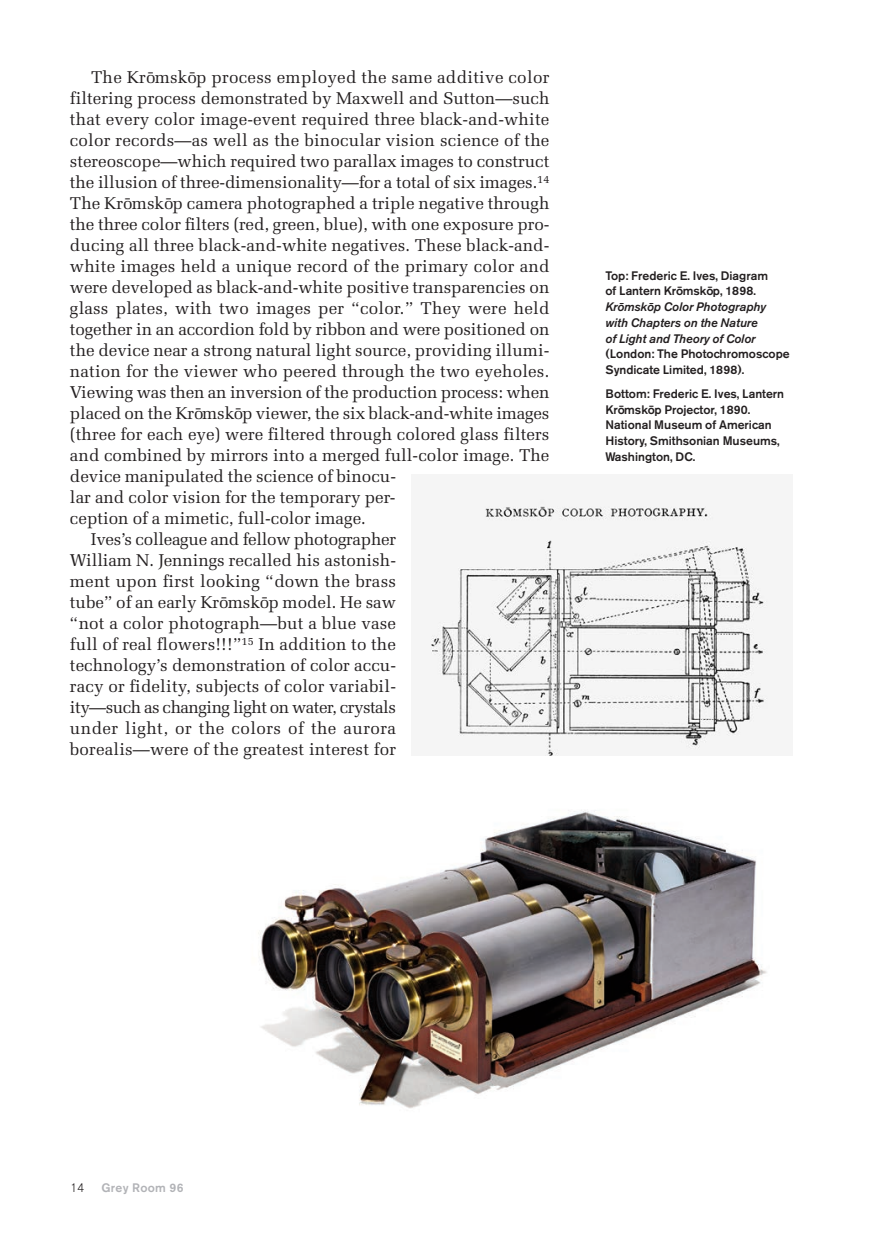
<style>
.page{position:relative;width:882px;height:1245px;background:#fff}
.page>*{position:absolute;margin:0;border:0;box-sizing:border-box;transform-origin:0 0}
.t1{font:17.15px/21px "Melior";color:#231f20}
.t2{font:500 12.25px/15.8px "Akzidenz Grotesk BE";color:#231f20}
.t3{font:500 12.25px "Akzidenz Grotesk BE";letter-spacing:.025em;color:#b2b3b7}
.t4{font:300 12.25px "Akzidenz Grotesk BE";color:#231f20}
.s1{font-style:italic}
</style>
<div class="page">
<img style="left:431px;top:499px;width:337px;height:256px">
<img style="left:258px;top:810px;width:509px;height:299px">
<p class="t1" style="left:70px;top:68px;width:481px;text-indent:21px">The Kro¯msko¯p process employed the same additive color filtering process demonstrated by Maxwell and Sutton—such that every color image-event required three black-and-white color records—as well as the binocular vision science of the stereoscope—which required two parallax images to construct the illusion of three-dimensionality—for a total of six images.<sup>14<br></sup>The Kro¯msko¯p camera photographed a triple negative through the three color filters (red, green, blue), with one exposure pro&shy;ducing all three black-and-white negatives. These black-and&shy;white images held a unique record of the primary color and were developed as black-and-white positive transparencies on glass plates, with two images per “color.” They were held together in an accordion fold by ribbon and were positioned on the device near a strong natural light source, providing illumi&shy;nation for the viewer who peered through the two eyeholes.<br>Viewing was then an inversion of the production process: when placed on the Kro¯msko¯p viewer, the six black-and-white images (three for each eye) were filtered through colored glass filters and combined by mirrors into a merged full-color image. The device manipulated the science of binocu-<br>lar and color vision for the temporary per-<br>ception of a mimetic, full-color image.</p>
<p class="t1" style="left:70px;top:530px;width:328px;text-align:justify;text-indent:21px">Ives’s colleague and fellow photographer William N. Jennings recalled his astonish&shy;ment upon first looking “down the brass tube” of an early Kro¯msko¯p model. He saw “not a color photograph—but a blue vase full of real flowers!!!”<sup>15</sup> In addition to the technology’s demonstration of color accu&shy;racy or fidelity, subjects of color variabil&shy;ity—such as changing light on water, crystals under light, or the colors of the aurora borealis—were of the greatest interest for</p>
<p class="t2" style="left:605px;top:268px;width:186px">Top: Frederic E. Ives, Diagram<br>of Lantern Kro¯msko¯p, 1898.<br><span class="s1">Kro¯msko¯p Color Photography with Chapters on the Nature<br>of Light and Theory of Color </span>(London: The Photochromoscope<br>Syndicate Limited, 1898).</p>
<p class="t2" style="left:605px;top:386px;width:180px">Bottom: Frederic E. Ives, Lantern<br>Kro¯msko¯p Projector, 1890.<br>National Museum of American<br>History, Smithsonian Museums,<br>Washington, DC.</p>
<p class="t4" style="left:70px;top:1183px;width:16px">14</p>
<p class="t3" style="left:102px;top:1183px;width:84px">Grey Room 96</p>
</div>
